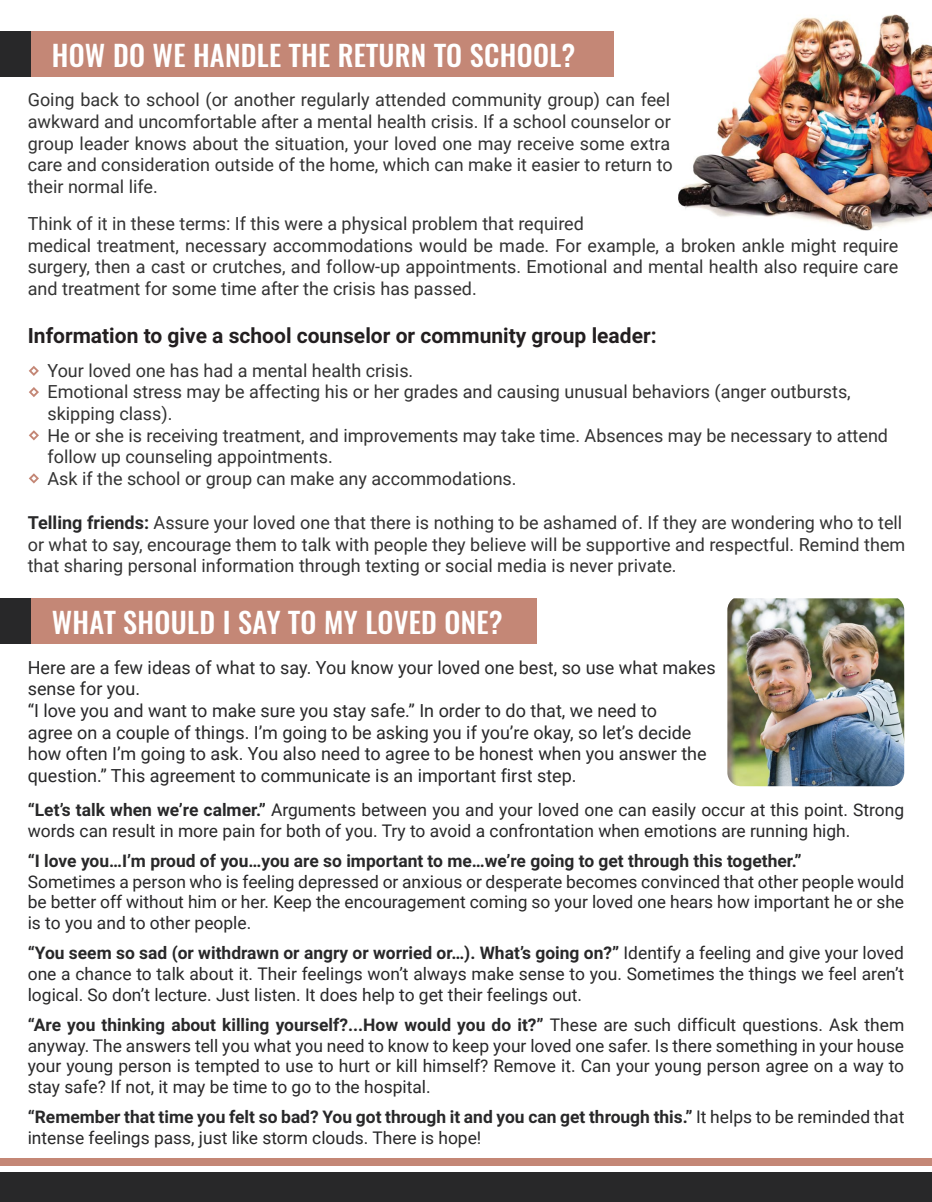
<style>
.page{position:relative;width:932px;height:1202px;background:#fff}
.page>*{position:absolute;margin:0;border:0;box-sizing:border-box;transform-origin:0 0}
.t1{font:500 28.5px "Oswald";letter-spacing:.01em;color:#fff}
.t2{font:700 21px "Roboto";color:#231f20}
.t3{font:18px/21.6px "Roboto";color:#333}
.t4{font:18px/21.6px "Roboto";color:#282829}
.t5{font:17.4px/20.9px "Roboto";color:#282829;text-align:justify}
.t6{font:700 17.4px "Roboto";color:#282829}
.s1{font-weight:700;color:#282829}
.s2{font-weight:700}
</style>
<div class="page">
<img style="left:678px;top:14px;width:254px;height:216px">
<div style="left:0;top:1172px;width:932px;height:30px;background:#282829"></div>
<div style="left:0;top:1158px;width:932px;height:7px;background:#c48776"></div>
<div style="left:0;top:32px;width:31px;height:45px;background:#282829"></div>
<div style="left:31px;top:32px;width:583px;height:45px;background:#c48776"></div>
<div style="left:0;top:598px;width:31px;height:46px;background:#282829"></div>
<div style="left:31px;top:598px;width:506px;height:46px;background:#c48776"></div>
<svg style="left:29px;top:366px;width:10px;height:10px"></svg>
<svg style="left:29px;top:387px;width:10px;height:10px"></svg>
<svg style="left:29px;top:430px;width:10px;height:10px"></svg>
<svg style="left:29px;top:473px;width:10px;height:10px"></svg>
<img style="left:727px;top:598px;width:177px;height:188px">
<h1 class="t1" style="left:52px;top:36px;width:525px">HOW DO WE HANDLE THE RETURN TO SCHOOL?</h1>
<p class="t3" style="left:28px;top:89px;width:646px">Going back to school (or another regularly attended community group) can feel awkward and uncomfortable after a mental health crisis. If a school counselor or group leader knows about the situation, your loved one may receive some extra care and consideration outside of the home, which can make it easier to return to their normal life.</p>
<p class="t3" style="left:28px;top:212px;width:872px">Think of it in these terms: If this were a physical problem that required<br>medical treatment, necessary accommodations would be made. For example, a broken ankle might require surgery, then a cast or crutches, and follow-up appointments. Emotional and mental health also require care and treatment for some time after the crisis has passed.</p>
<p class="t2" style="left:28px;top:320px;width:630px">Information to give a school counselor or community group leader:</p>
<p class="t3" style="left:47px;top:359px;width:842px">Your loved one has had a mental health crisis.<br>Emotional stress may be affecting his or her grades and causing unusual behaviors (anger outbursts, skipping class).<br>He or she is receiving treatment, and improvements may take time. Absences may be necessary to attend follow up counseling appointments.<br>Ask if the school or group can make any accommodations.</p>
<p class="t3" style="left:28px;top:511px;width:879px"><span class="s1">Telling friends:</span> Assure your loved one that there is nothing to be ashamed of. If they are wondering who to tell or what to say, encourage them to talk with people they believe will be supportive and respectful. Remind them that sharing personal information through texting or social media is never private.</p>
<h1 class="t1" style="left:52px;top:602px;width:452px">WHAT SHOULD I SAY TO MY LOVED ONE?</h1>
<p class="t4" style="left:28px;top:656px;width:689px">Here are a few ideas of what to say. You know your loved one best, so use what makes sense for you.<br>“I love you and want to make sure you stay safe.” In order to do that, we need to<br>agree on a couple of things. I’m going to be asking you if you’re okay, so let’s decide how often I’m going to ask. You also need to agree to be honest when you answer the question.” This agreement to communicate is an important first step.</p>
<p class="t5" style="left:28px;top:798px;width:878px"><span class="s2">“Let’s talk when we’re calmer.”</span> Arguments between you and your loved one can easily occur at this point. Strong words can result in more pain for both of you. Try to avoid a confrontation when emotions are running high.</p>
<p class="t6" style="left:28px;top:848px;width:775px">“I love you…I’m proud of you…you are so important to me…we’re going to get through this together.”</p>
<p class="t5" style="left:28px;top:870px;width:877px">Sometimes a person who is feeling depressed or anxious or desperate becomes convinced that other people would be better off without him or her. Keep the encouragement coming so your loved one hears how important he or she is to you and to other people.</p>
<p class="t5" style="left:28px;top:942px;width:878px"><span class="s2">“You seem so sad (or withdrawn or angry or worried or…). What’s going on?”</span> Identify a feeling and give your loved one a chance to talk about it. Their feelings won’t always make sense to you. Sometimes the things we feel aren’t logical. So don’t lecture. Just listen. It does help to get their feelings out.</p>
<p class="t5" style="left:28px;top:1013px;width:878px"><span class="s2">“Are you thinking about killing yourself?...How would you do it?”</span> These are such difficult questions. Ask them anyway. The answers tell you what you need to know to keep your loved one safer. Is there something in your house your young person is tempted to use to hurt or kill himself? Remove it. Can your young person agree on a way to stay safe? If not, it may be time to go to the hospital.</p>
<p class="t5" style="left:28px;top:1105px;width:878px"><span class="s2">“Remember that time you felt so bad? You got through it and you can get through this.”</span> It helps to be reminded that intense feelings pass, just like storm clouds. There is hope!</p>
</div>
